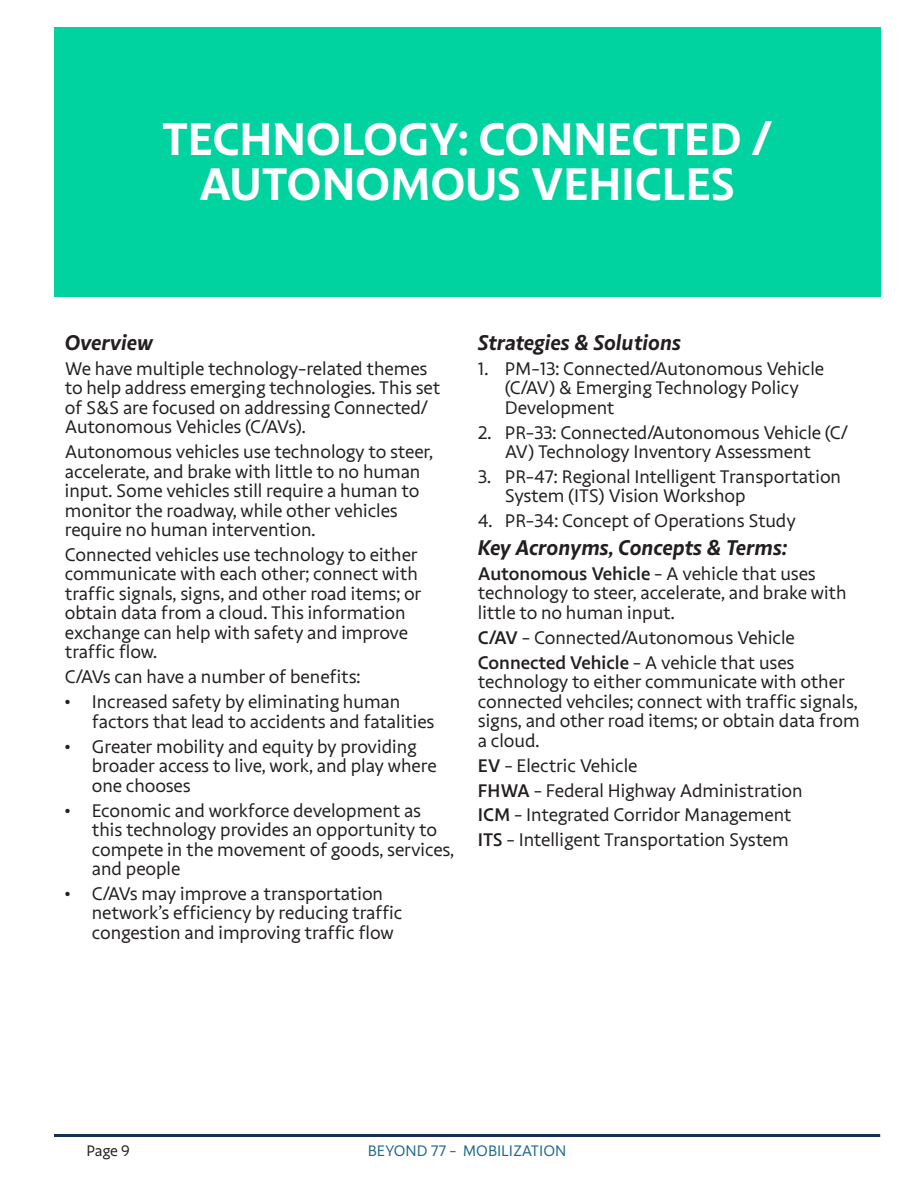
<style>
.page{position:relative;width:918px;height:1188px;background:#fff}
.page>*{position:absolute;margin:0;border:0;box-sizing:border-box;transform-origin:0 0}
.Page_Heading{font:700 45px/45px "Highgate";color:#fff;text-align:center}
.Heading_2{font:italic 700 21px "Highgate";color:#231f20}
.Header_2{font:italic 700 21px "Highgate";letter-spacing:-.005em;color:#231f20}
.Body_Text{font:18px/19.5px "Highgate";color:#231f20}
.t1{font:15px "Highgate";color:#1e6888}
.t2{font:15px "Highgate";color:#231f20}
.s1{font-weight:600}
</style>
<div class="page">
<hr style="left:54px;top:1134px;width:826px;height:3px;background:#162e55">
<div style="left:54px;top:27px;width:826px;height:270px;background:#00d2a0"></div>
<p class="Page_Heading" style="left:162px;top:117px;width:611px">TECHNOLOGY: CONNECTED /<br>AUTONOMOUS VEHICLES</p>
<p class="Heading_2" style="left:65px;top:329px;width:90px">Overview</p>
<p class="Body_Text" style="left:65px;top:358px;width:377px">We have multiple technology-related themes to help address emerging technologies. This set of S&amp;S are focused on addressing Connected/ Autonomous Vehicles (C/AVs).</p>
<p class="Body_Text" style="left:65px;top:442px;width:370px">Autonomous vehicles use technology to steer, accelerate, and brake with little to no human input. Some vehicles still require a human to monitor the roadway, while other vehicles require no human intervention.</p>
<p class="Body_Text" style="left:65px;top:545px;width:358px">Connected vehicles use technology to either communicate with each other; connect with traffic signals, signs, and other road items; or obtain data from a cloud. This information exchange can help with safety and improve traffic flow.</p>
<p class="Body_Text" style="left:65px;top:667px;width:297px">C/AVs can have a number of benefits:</p>
<p class="Body_Text" style="left:92px;top:692px;width:344px;text-indent:-27px">• Increased safety by eliminating human factors that lead to accidents and fatalities</p>
<p class="Body_Text" style="left:92px;top:736px;width:346px;text-indent:-27px">• Greater mobility and equity by providing broader access to live, work, and play where one chooses</p>
<p class="Body_Text" style="left:92px;top:800px;width:364px;text-indent:-27px">• Economic and workforce development as this technology provides an opportunity to compete in the movement of goods, services, and people</p>
<p class="Body_Text" style="left:92px;top:884px;width:312px;text-indent:-27px">• C/AVs may improve a transportation network’s efficiency by reducing traffic congestion and improving traffic flow</p>
<p class="Heading_2" style="left:478px;top:329px;width:205px">Strategies &amp; Solutions</p>
<p class="Body_Text" style="left:505px;top:358px;width:321px;text-indent:-27px">1. PM-13: Connected/Autonomous Vehicle (C/AV) &amp; Emerging Technology Policy<br>Development</p>
<p class="Body_Text" style="left:478px;top:422px;width:372px;text-align:center">2. PR-33: Connected/Autonomous Vehicle (C/<br>AV) Technology Inventory Assessment</p>
<p class="Body_Text" style="left:505px;top:467px;width:338px;text-indent:-27px">3. PR-47: Regional Intelligent Transportation<br>System (ITS) Vision Workshop</p>
<p class="Body_Text" style="left:478px;top:511px;width:319px">4. PR-34: Concept of Operations Study</p>
<p class="Header_2" style="left:478px;top:534px;width:311px">Key Acronyms, Concepts &amp; Terms:</p>
<p class="Body_Text" style="left:478px;top:564px;width:370px"><span class="s1">Autonomous Vehicle</span> - A vehicle that uses technology to steer, accelerate, and brake with little to no human input.</p>
<p class="Body_Text" style="left:478px;top:628px;width:318px"><span class="s1">C/AV</span> - Connected/Autonomous Vehicle</p>
<p class="Body_Text" style="left:478px;top:653px;width:383px"><span class="s1">Connected Vehicle</span> - A vehicle that uses technology to either communicate with other connected vehciles; connect with traffic signals, signs, and other road items; or obtain data from a cloud.</p>
<p class="Body_Text" style="left:478px;top:755px;width:161px"><span class="s1">EV</span> - Electric Vehicle</p>
<p class="Body_Text" style="left:478px;top:780px;width:326px"><span class="s1">FHWA</span> - Federal Highway Administration</p>
<p class="Body_Text" style="left:478px;top:805px;width:315px"><span class="s1">ICM</span> - Integrated Corridor Management</p>
<p class="Body_Text" style="left:478px;top:830px;width:312px"><span class="s1">ITS</span> - Intelligent Transportation System</p>
<p class="t2" style="left:86px;top:1141px;width:45px">Page 9</p>
<p class="t1" style="left:368px;top:1141px;width:200px">BEYOND 77 - MOBILIZATION</p>
</div>
